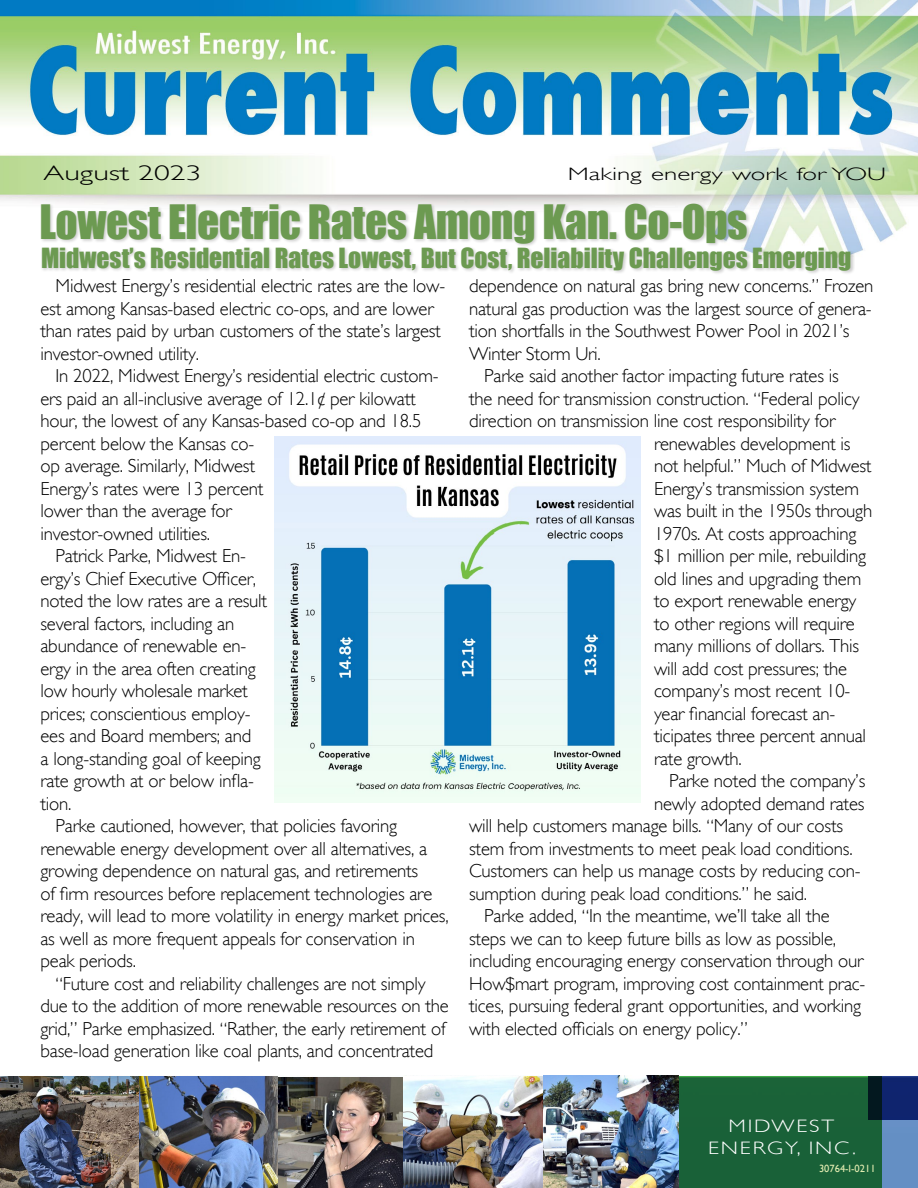
<style>
.page{position:relative;width:918px;height:1188px;background:#fff}
.page>*{position:absolute;margin:0;border:0;box-sizing:border-box;transform-origin:0 0}
.t1{font:43.5px "Impact";letter-spacing:-.01em;color:#6c9a51}
.t2{font:25.5px "Impact";color:#6c9a51}
.t3{font:300 21px "Gill Sans";color:#000;scale:1.5 1}
.t4{font:300 18.75px/22.5px "Gill Sans";letter-spacing:-.01em;color:#000}
.t5{font:300 18px "Gill Sans";color:#000;scale:1.5 1}
.t6{font:300 18px/21.6px "Gill Sans";letter-spacing:.08em;color:#fff;text-align:center;scale:1.24 1}
.t7{font:10.5px "Gill Sans";color:#e3ecb1}
</style>
<div class="page">
<img style="left:0;top:0;width:918px;height:1188px">
<div style="left:868px;top:1076px;width:50px;height:44px;background:#0f246e"></div>
<div style="left:672px;top:1076px;width:210px;height:112px;background:#196138"></div>
<img style="left:278px;top:1077px;width:126px;height:111px">
<img style="left:0;top:1076px;width:278px;height:112px">
<img style="left:404px;top:1077px;width:139px;height:111px">
<img style="left:543px;top:1076px;width:135px;height:112px">
<div style="left:40px;top:246px;width:815px;height:29px;background:#000;opacity:.2"></div>
<div style="left:40px;top:203px;width:712px;height:44px;background:#000;opacity:.2"></div>
<img style="left:275px;top:437px;width:365px;height:365px">
<p class="t3" style="left:44px;top:160px;width:107px">August 2023</p>
<p class="t5" style="left:568px;top:164px;width:214px">Making energy work for YOU</p>
<h1 class="t1" style="left:40px;top:188px;width:710px">Lowest Electric Rates Among Kan. Co-Ops</h1>
<p class="t4" style="left:40px;top:275px;width:406px;text-indent:15px">Midwest Energy’s residential electric rates are the low&shy;est among Kansas-based electric co-ops, and are lower than rates paid by urban customers of the state’s largest investor-owned utility.</p>
<p class="t4" style="left:56px;top:365px;width:385px">In 2022, Midwest Energy’s residential electric custom-</p>
<p class="t4" style="left:40px;top:387px;width:377px">ers paid an all-inclusive average of 12.1¢ per kilowatt</p>
<p class="t4" style="left:40px;top:410px;width:382px">hour, the lowest of any Kansas-based co-op and 18.5</p>
<p class="t4" style="left:40px;top:432px;width:215px">percent below the Kansas co-</p>
<p class="t4" style="left:40px;top:455px;width:216px">op average. Similarly, Midwest</p>
<p class="t4" style="left:40px;top:477px;width:224px">Energy’s rates were 13 percent</p>
<p class="t4" style="left:40px;top:500px;width:193px">lower than the average for</p>
<p class="t4" style="left:40px;top:522px;width:171px">investor-owned utilities.</p>
<p class="t4" style="left:56px;top:545px;width:192px">Patrick Parke, Midwest En-</p>
<p class="t4" style="left:40px;top:567px;width:217px">ergy’s Chief Executive Officer,</p>
<p class="t4" style="left:40px;top:590px;width:228px">noted the low rates are a result</p>
<p class="t4" style="left:40px;top:612px;width:195px">several factors, including an</p>
<p class="t4" style="left:40px;top:635px;width:207px">abundance of renewable en-</p>
<p class="t4" style="left:40px;top:657px;width:217px">ergy in the area often creating</p>
<p class="t4" style="left:40px;top:680px;width:209px">low hourly wholesale market</p>
<p class="t4" style="left:40px;top:702px;width:212px">prices; conscientious employ-</p>
<p class="t4" style="left:40px;top:725px;width:212px">ees and Board members; and</p>
<p class="t4" style="left:40px;top:747px;width:222px">a long-standing goal of keeping</p>
<p class="t4" style="left:40px;top:770px;width:215px">rate growth at or below infla-</p>
<p class="t4" style="left:40px;top:792px;width:33px">tion.</p>
<p class="t4" style="left:56px;top:815px;width:343px">Parke cautioned, however, that policies favoring</p>
<p class="t4" style="left:40px;top:837px;width:388px">renewable energy development over all alternatives, a</p>
<p class="t4" style="left:40px;top:860px;width:379px">growing dependence on natural gas, and retirements</p>
<p class="t4" style="left:40px;top:882px;width:393px">of firm resources before replacement technologies are</p>
<p class="t4" style="left:40px;top:905px;width:410px">ready, will lead to more volatility in energy market prices,</p>
<p class="t4" style="left:40px;top:927px;width:376px">as well as more frequent appeals for conservation in</p>
<p class="t4" style="left:40px;top:950px;width:97px">peak periods.</p>
<p class="t4" style="left:56px;top:972px;width:372px">“Future cost and reliability challenges are not simply</p>
<p class="t4" style="left:40px;top:995px;width:410px">due to the addition of more renewable resources on the</p>
<p class="t4" style="left:40px;top:1017px;width:407px">grid,” Parke emphasized. “Rather, the early retirement of</p>
<p class="t4" style="left:40px;top:1040px;width:394px">base-load generation like coal plants, and concentrated</p>
<h2 class="t2" style="left:41px;top:238px;width:812px">Midwest’s Residential Rates Lowest, But Cost, Reliability Challenges Emerging</h2>
<p class="t4" style="left:469px;top:275px;width:406px">dependence on natural gas bring new concerns.” Frozen</p>
<p class="t4" style="left:469px;top:297px;width:404px">natural gas production was the largest source of genera-</p>
<p class="t4" style="left:469px;top:320px;width:382px">tion shortfalls in the Southwest Power Pool in 2021’s</p>
<p class="t4" style="left:469px;top:342px;width:133px">Winter Storm Uri.</p>
<p class="t4" style="left:484px;top:365px;width:356px">Parke said another factor impacting future rates is</p>
<p class="t4" style="left:469px;top:387px;width:392px">the need for transmission construction. “Federal policy</p>
<p class="t4" style="left:469px;top:410px;width:368px">direction on transmission line cost responsibility for</p>
<p class="t4" style="left:654px;top:432px;width:198px">renewables development is</p>
<p class="t4" style="left:654px;top:455px;width:219px">not helpful.” Much of Midwest</p>
<p class="t4" style="left:654px;top:477px;width:206px">Energy’s transmission system</p>
<p class="t4" style="left:654px;top:500px;width:220px">was built in the 1950s through</p>
<p class="t4" style="left:654px;top:522px;width:204px">1970s. At costs approaching</p>
<p class="t4" style="left:654px;top:545px;width:214px">$1 million per mile, rebuilding</p>
<p class="t4" style="left:654px;top:567px;width:209px">old lines and upgrading them</p>
<p class="t4" style="left:654px;top:590px;width:204px">to export renewable energy</p>
<p class="t4" style="left:654px;top:612px;width:202px">to other regions will require</p>
<p class="t4" style="left:654px;top:635px;width:207px">many millions of dollars. This</p>
<p class="t4" style="left:654px;top:657px;width:195px">will add cost pressures; the</p>
<p class="t4" style="left:654px;top:680px;width:198px">company’s most recent 10-</p>
<p class="t4" style="left:654px;top:702px;width:183px">year financial forecast an-</p>
<p class="t4" style="left:654px;top:725px;width:214px">ticipates three percent annual</p>
<p class="t4" style="left:654px;top:747px;width:89px">rate growth.</p>
<p class="t4" style="left:669px;top:770px;width:198px">Parke noted the company’s</p>
<p class="t4" style="left:654px;top:792px;width:212px">newly adopted demand rates</p>
<p class="t4" style="left:469px;top:815px;width:376px">will help customers manage bills. “Many of our costs</p>
<p class="t4" style="left:469px;top:837px;width:385px">stem from investments to meet peak load conditions.</p>
<p class="t4" style="left:469px;top:860px;width:393px">Customers can help us manage costs by reducing con-</p>
<p class="t4" style="left:469px;top:882px;width:339px">sumption during peak load conditions.” he said.</p>
<p class="t4" style="left:484px;top:905px;width:347px">Parke added, “In the meantime, we’ll take all the</p>
<p class="t4" style="left:469px;top:927px;width:369px">steps we can to keep future bills as low as possible,</p>
<p class="t4" style="left:469px;top:950px;width:396px">including encouraging energy conservation through our</p>
<p class="t4" style="left:469px;top:972px;width:398px">How$mart program, improving cost containment prac-</p>
<p class="t4" style="left:469px;top:995px;width:393px">tices, pursuing federal grant opportunities, and working</p>
<p class="t4" style="left:469px;top:1017px;width:280px">with elected officials on energy policy.”</p>
<p class="t6" style="left:708px;top:1116px;width:121px">MIDWEST<br>ENERGY, INC.</p>
<p class="t7" style="left:819px;top:1162px;width:58px">30764-I-0211</p>
</div>
